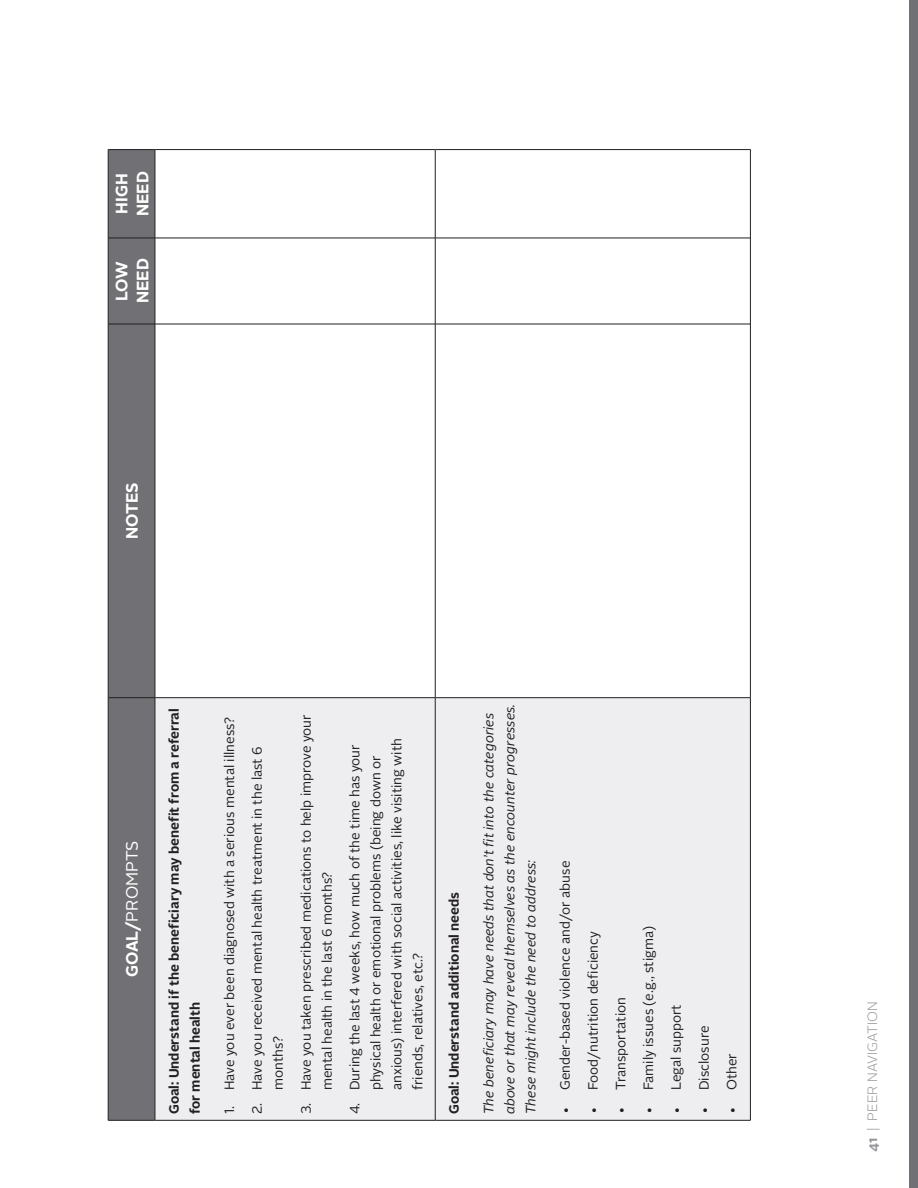
<style>
.page{position:relative;width:918px;height:1188px;background:#fff}
.page>*{position:absolute;margin:0;border:0;box-sizing:border-box;transform-origin:0 0}
.Body{font:700 16.5px/21px "Alright Sans";color:#fff}
.Body-2{font:16.5px "Alright Sans";color:#fff}
.t1{font:13.5px/21px "Alright Sans";color:#231f20}
.Body-3{font:italic 13.5px/21px "Alright Sans";color:#231f20}
.Body-4{font:700 13.5px/21px "Alright Sans";color:#231f20}
.t2{font:300 13.5px "Alright Sans";color:#939598}
.s1{font-weight:700}
</style>
<div class="page">
<div style="left:909px;top:0;width:9px;height:1188px;background:#717074"></div>
<div style="left:109px;top:150px;width:46px;height:970px;background:#717074"></div>
<div style="left:156px;top:698px;width:594px;height:422px;background:#eeeef0"></div>
<hr style="left:108px;top:698px;width:1px;height:422px;background:#231f20">
<hr style="left:108px;top:1120px;width:47px;height:1px;background:#231f20">
<hr style="left:108px;top:324px;width:1px;height:374px;background:#231f20">
<hr style="left:108px;top:697px;width:47px;height:1px;background:#231f20">
<hr style="left:108px;top:238px;width:1px;height:86px;background:#231f20">
<hr style="left:108px;top:324px;width:47px;height:1px;background:#231f20">
<hr style="left:108px;top:149px;width:1px;height:89px;background:#231f20">
<hr style="left:108px;top:238px;width:47px;height:1px;background:#231f20">
<hr style="left:108px;top:149px;width:47px;height:1px;background:#231f20">
<hr style="left:155px;top:698px;width:1px;height:422px;background:#231f20">
<hr style="left:155px;top:1120px;width:280px;height:1px;background:#231f20">
<hr style="left:155px;top:324px;width:1px;height:374px;background:#231f20">
<hr style="left:155px;top:697px;width:280px;height:1px;background:#231f20">
<hr style="left:155px;top:238px;width:1px;height:86px;background:#231f20">
<hr style="left:155px;top:324px;width:280px;height:1px;background:#231f20">
<hr style="left:155px;top:149px;width:1px;height:89px;background:#231f20">
<hr style="left:155px;top:238px;width:280px;height:1px;background:#231f20">
<hr style="left:155px;top:149px;width:280px;height:1px;background:#231f20">
<hr style="left:435px;top:698px;width:1px;height:422px;background:#231f20">
<hr style="left:435px;top:1120px;width:315px;height:1px;background:#231f20">
<hr style="left:435px;top:324px;width:1px;height:374px;background:#231f20">
<hr style="left:435px;top:697px;width:315px;height:1px;background:#231f20">
<hr style="left:435px;top:238px;width:1px;height:86px;background:#231f20">
<hr style="left:435px;top:324px;width:315px;height:1px;background:#231f20">
<hr style="left:435px;top:149px;width:1px;height:89px;background:#231f20">
<hr style="left:435px;top:238px;width:315px;height:1px;background:#231f20">
<hr style="left:435px;top:149px;width:315px;height:1px;background:#231f20">
<hr style="left:750px;top:698px;width:1px;height:422px;background:#231f20">
<hr style="left:750px;top:324px;width:1px;height:374px;background:#231f20">
<hr style="left:750px;top:238px;width:1px;height:86px;background:#231f20">
<hr style="left:750px;top:149px;width:1px;height:89px;background:#231f20">
<p class="Body" style="left:111px;top:216px;width:46px;rotate:-90deg">HIGH<br>NEED</p>
<p class="Body" style="left:111px;top:303px;width:46px;rotate:-90deg">LOW<br>NEED</p>
<p class="Body" style="left:122px;top:539px;width:58px;rotate:-90deg">NOTES</p>
<p class="Body-2" style="left:121px;top:977px;width:138px;rotate:-90deg"><span class="s1">GOAL/</span>PROMPTS</p>
<p class="Body-4" style="left:164px;top:1114px;width:408px;rotate:-90deg">Goal: Understand if the beneficiary may benefit from a referral for mental health</p>
<p class="t1" style="left:219px;top:1114px;width:399px;rotate:-90deg">1. Have you ever been diagnosed with a serious mental illness?</p>
<p class="t1" style="left:247px;top:1090px;width:345px;text-indent:-24px;rotate:-90deg">2. Have you received mental health treatment in the last 6 months?</p>
<p class="t1" style="left:296px;top:1090px;width:377px;text-indent:-24px;rotate:-90deg">3. Have you taken prescribed medications to help improve your mental health in the last 6 months?</p>
<p class="t1" style="left:344px;top:1090px;width:353px;text-indent:-24px;rotate:-90deg">4. During the last 4 weeks, how much of the time has your physical health or emotional problems (being down or anxious) interfered with social activities, like visiting with friends, relatives, etc.?</p>
<p class="Body-4" style="left:444px;top:1114px;width:224px;rotate:-90deg">Goal: Understand additional needs</p>
<p class="Body-3" style="left:479px;top:1114px;width:412px;rotate:-90deg">The beneficiary may have needs that don’t fit into the categories above or that may reveal themselves as the encounter progresses.<br>These might include the need to address:</p>
<p class="t1" style="left:555px;top:1114px;width:255px;rotate:-90deg">• Gender-based violence and/or abuse</p>
<p class="t1" style="left:583px;top:1114px;width:185px;rotate:-90deg">• Food/nutrition deficiency</p>
<p class="t1" style="left:611px;top:1114px;width:119px;rotate:-90deg">• Transportation</p>
<p class="t1" style="left:638px;top:1114px;width:190px;rotate:-90deg">• Family issues (e.g., stigma)</p>
<p class="t1" style="left:666px;top:1114px;width:111px;rotate:-90deg">• Legal support</p>
<p class="t1" style="left:694px;top:1114px;width:90px;rotate:-90deg">• Disclosure</p>
<p class="t1" style="left:722px;top:1114px;width:63px;rotate:-90deg">• Other</p>
<p class="t2" style="left:864px;top:1152px;width:152px;rotate:-90deg"><span class="s1">41</span> | PEER NAVIGATION</p>
</div>
